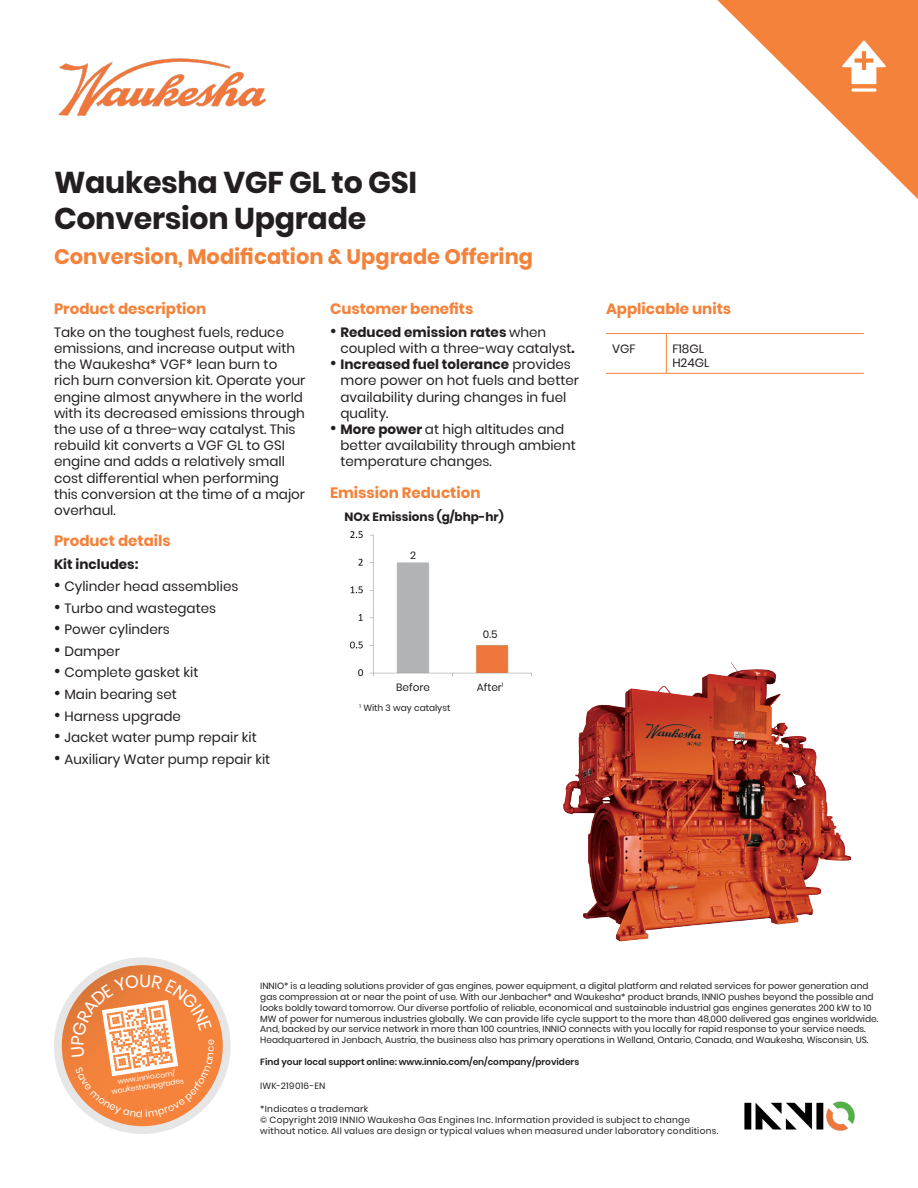
<style>
.page{position:relative;width:918px;height:1188px;background:#fff}
.page>*{position:absolute;margin:0;border:0;box-sizing:border-box;transform-origin:0 0}
.Product_Title{font:700 30px/36px "Poppins";letter-spacing:-.01em;color:#231f20}
.main_subhead{font:700 21px "Poppins";color:#f4823b}
.head1{font:700 15px "Poppins";color:#f4823b}
.body{font:13.5px/16.2px "Poppins";color:#231f20}
.body_bullet{font:13.5px "Poppins";color:#231f20}
.body_bullet-2{font:700 13.5px "Poppins";color:#231f20}
.t1{font:700 12px "Poppins";color:#231f20}
.Body{font:12px/13.8px "Poppins";color:#231f20}
.t2{font:10.5px "Poppins";color:#231f20}
._6pt_7_5-legal{font:9px/10.8px "Poppins";color:#231f20}
._6pt_7_5-legal-2{font:9px/11.2px "Poppins";letter-spacing:.03em;color:#231f20}
.t3{font:600 9px "Poppins";color:#231f20}
.t4{font:7.35px/8.9px "Poppins";color:#fff;text-align:center}
.s1{font-size:18px}
.s2{font-weight:700}
</style>
<div class="page">
<img style="left:58px;top:58px;width:208px;height:58px">
<svg style="left:717px;top:0;width:201px;height:199px"></svg>
<hr style="left:606px;top:333px;width:60px;height:1px;background:#f4823b">
<hr style="left:606px;top:373px;width:60px;height:1px;background:#f4823b">
<hr style="left:666px;top:334px;width:1px;height:39px;background:#f4823b">
<hr style="left:666px;top:333px;width:198px;height:1px;background:#f4823b">
<hr style="left:666px;top:373px;width:198px;height:1px;background:#f4823b">
<img style="left:744px;top:1101px;width:111px;height:30px">
<div style="left:54px;top:957px;width:177px;height:177px;background:#e6e6e6;border-radius:50%"></div>
<svg style="left:62px;top:965px;width:161px;height:161px;background:#ed813f"></svg>
<img style="left:350px;top:531px;width:182px;height:146px">
<div style="left:395px;top:548px;width:37px;height:14px;background:#fff"></div>
<div style="left:472px;top:627px;width:37px;height:15px;background:#fff"></div>
<img style="left:563px;top:662px;width:289px;height:280px">
<svg style="left:71px;top:974px;width:143px;height:143px;background:#f29b66"></svg>
<p class="Product_Title" style="left:54px;top:165px;width:365px">Waukesha VGF GL to GSI<br>Conversion Upgrade</p>
<p class="main_subhead" style="left:54px;top:245px;width:481px">Conversion, Modification &amp; Upgrade Offering</p>
<p class="head1" style="left:54px;top:300px;width:154px">Product description</p>
<p class="body" style="left:54px;top:324px;width:253px">Take on the toughest fuels, reduce emissions, and increase output with the Waukesha* VGF* lean burn to rich burn conversion kit. Operate your engine almost anywhere in the world with its decreased emissions through the use of a three-way catalyst. This rebuild kit converts a VGF GL to GSI engine and adds a relatively small cost differential when performing this conversion at the time of a major overhaul.</p>
<p class="head1" style="left:54px;top:533px;width:118px">Product details</p>
<p class="body_bullet-2" style="left:54px;top:557px;width:86px">Kit includes:</p>
<p class="body_bullet" style="left:54px;top:578px;width:186px"><span class="s1">•</span> Cylinder head assemblies</p>
<p class="body_bullet" style="left:54px;top:600px;width:164px"><span class="s1">•</span> Turbo and wastegates</p>
<p class="body_bullet" style="left:54px;top:622px;width:117px"><span class="s1">•</span> Power cylinders</p>
<p class="body_bullet" style="left:54px;top:643px;width:67px"><span class="s1">•</span> Damper</p>
<p class="body_bullet" style="left:54px;top:665px;width:146px"><span class="s1">•</span> Complete gasket kit</p>
<p class="body_bullet" style="left:54px;top:686px;width:124px"><span class="s1">•</span> Main bearing set</p>
<p class="body_bullet" style="left:54px;top:708px;width:129px"><span class="s1">•</span> Harness upgrade</p>
<p class="body_bullet" style="left:54px;top:730px;width:204px"><span class="s1">•</span> Jacket water pump repair kit</p>
<p class="body_bullet" style="left:54px;top:751px;width:218px"><span class="s1">•</span> Auxiliary Water pump repair kit</p>
<p class="head1" style="left:330px;top:300px;width:145px">Customer benefits</p>
<p class="body" style="left:340px;top:324px;width:236px;text-indent:-10px"><span class="s1">•</span> <span class="s2">Reduced emission rates</span> when coupled with a three-way catalyst<span class="s2">.</span></p>
<p class="body" style="left:340px;top:356px;width:240px;text-indent:-10px"><span class="s1">•</span> <span class="s2">Increased fuel tolerance</span> provides more power on hot fuels and better availability during changes in fuel quality.</p>
<p class="body" style="left:340px;top:421px;width:237px;text-indent:-10px"><span class="s1">•</span> <span class="s2">More power</span> at high altitudes and better availability through ambient temperature changes.</p>
<p class="head1" style="left:330px;top:484px;width:152px">Emission Reduction</p>
<p class="t1" style="left:345px;top:510px;width:161px">NOx Emissions (g/bhp-hr)</p>
<p class="t2" style="left:410px;top:549px;width:7px">2</p>
<p class="t2" style="left:483px;top:628px;width:16px">0.5</p>
<p class="t2" style="left:396px;top:681px;width:35px">Before</p>
<p class="t2" style="left:477px;top:681px;width:28px">After<sup>1</sup></p>
<p class="_6pt_7_5-legal" style="left:360px;top:702px;width:92px"><sup>1</sup> With 3 way catalyst</p>
<p class="head1" style="left:606px;top:300px;width:127px">Applicable units</p>
<p class="Body" style="left:612px;top:342px;width:25px">VGF</p>
<p class="Body" style="left:672px;top:342px;width:39px">F18GL<br>H24GL</p>
<p class="t4" style="left:110px;top:1078px;width:74px;rotate:-8deg">www.innio.com/ waukeshaupgrades</p>
<p class="_6pt_7_5-legal" style="left:260px;top:981px;width:620px">INNIO* is a leading solutions provider of gas engines, power equipment, a digital platform and related services for power generation and gas compression at or near the point of use. With our Jenbacher* and Waukesha* product brands, INNIO pushes beyond the possible and looks boldly toward tomorrow. Our diverse portfolio of reliable, economical and sustainable industrial gas engines generates 200 kW to 10<br>MW of power for numerous industries globally. We can provide life cycle support to the more than 48,000 delivered gas engines worldwide.<br>And, backed by our service network in more than 100 countries, INNIO connects with you locally for rapid response to your service needs.<br>Headquartered in Jenbach, Austria, the business also has primary operations in Welland, Ontario, Canada, and Waukesha, Wisconsin, US.</p>
<p class="t3" style="left:260px;top:1057px;width:320px">Find your local support online: www.innio.com/en/company/providers</p>
<p class="_6pt_7_5-legal-2" style="left:260px;top:1080px;width:67px">IWK-219016-EN</p>
<p class="_6pt_7_5-legal-2" style="left:260px;top:1103px;width:110px">*Indicates a trademark</p>
<p class="_6pt_7_5-legal-2" style="left:260px;top:1114px;width:460px">© Copyright 2019 INNIO Waukesha Gas Engines Inc. Information provided is subject to change without notice. All values are design or typical values when measured under laboratory conditions.</p>
</div>
